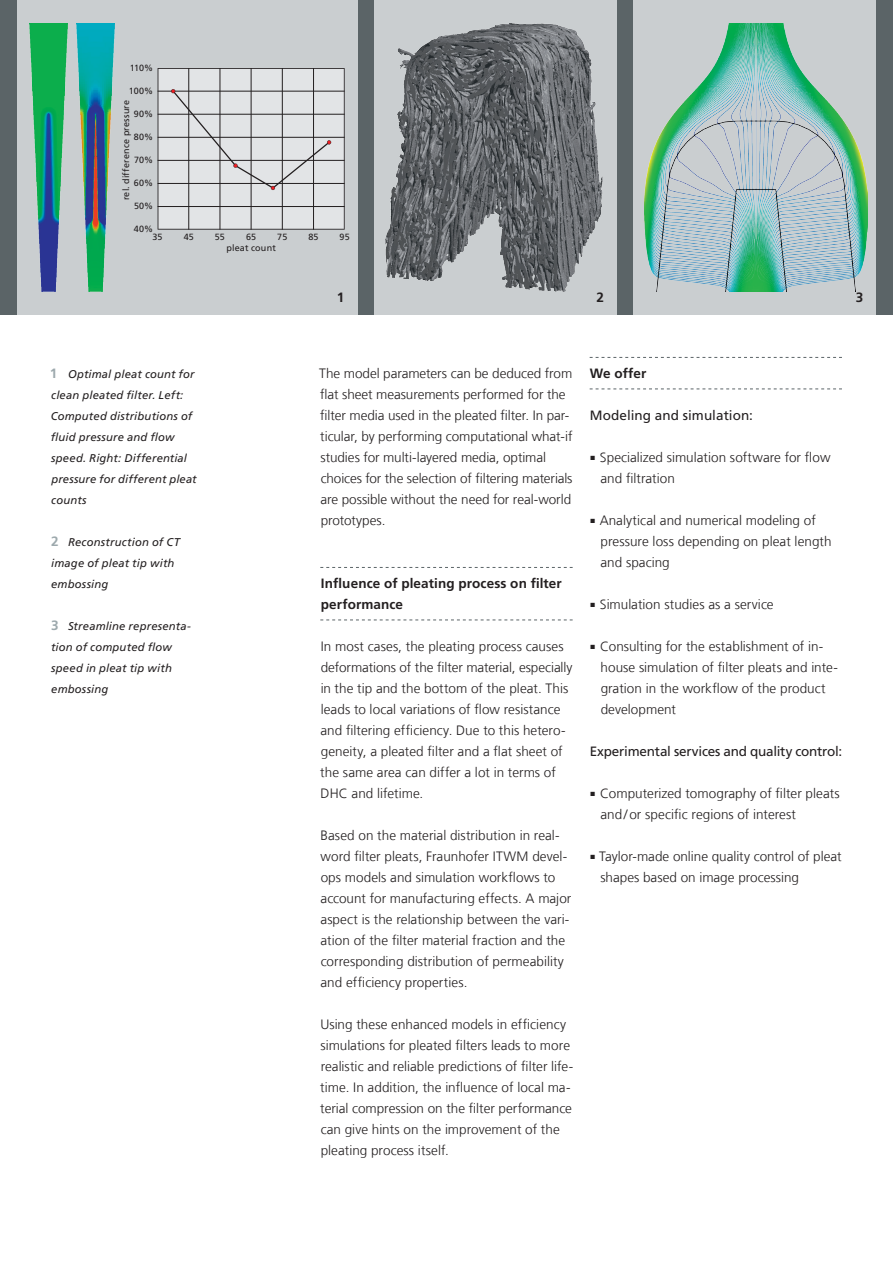
<style>
.page{position:relative;width:893px;height:1263px;background:#fff}
.page>*{position:absolute;margin:0;border:0;box-sizing:border-box;transform-origin:0 0}
.t1{font:300 13.5px/21px "Frutiger LT Com";color:#231f20}
.t2{font:13.5px "Frutiger LT Com";letter-spacing:-.01em;color:#231f20}
.t3{font:700 13.5px/21px "Frutiger LT Com";letter-spacing:.01em;color:#231f20}
.t4{font:italic 11.25px/21px "Frutiger LT Com";letter-spacing:.015em;color:#231f20}
.t5{font:9px "Frutiger LT Com";letter-spacing:.02em;color:#231f20}
.s1{font-weight:700;font-style:normal;font-size:13.5px;color:#9da9ad}
</style>
<div class="page">
<div style="left:0;top:0;width:893px;height:315px;background:#5b6467"></div>
<div style="left:374px;top:0;width:243px;height:315px;background:#caced0"></div>
<img style="left:385px;top:23px;width:218px;height:268px">
<div style="left:17px;top:0;width:340px;height:315px;background:#caced0"></div>
<div style="left:634px;top:0;width:242px;height:315px;background:#caced0"></div>
<img style="left:645px;top:23px;width:222px;height:268px">
<svg style="left:158px;top:68px;width:187px;height:162px;background:#d1d2d4"></svg>
<img style="left:30px;top:23px;width:37px;height:268px">
<img style="left:77px;top:23px;width:37px;height:268px">
<svg style="left:320px;top:567px;width:253px;height:1px"></svg>
<svg style="left:320px;top:620px;width:253px;height:1px"></svg>
<svg style="left:590px;top:357px;width:252px;height:1px"></svg>
<svg style="left:590px;top:389px;width:252px;height:1px"></svg>
<p class="t5" style="left:130px;top:62px;width:25px">110%</p>
<p class="t5" style="left:121px;top:200px;width:102px;rotate:-90deg">rel. difference pressure</p>
<p class="t5" style="left:129px;top:85px;width:26px">100%</p>
<p class="t5" style="left:134px;top:108px;width:21px">90%</p>
<p class="t5" style="left:134px;top:132px;width:21px">80%</p>
<p class="t5" style="left:134px;top:155px;width:21px">70%</p>
<p class="t5" style="left:134px;top:178px;width:21px">60%</p>
<p class="t5" style="left:134px;top:201px;width:21px">50%</p>
<p class="t5" style="left:134px;top:224px;width:21px">40%</p>
<p class="t5" style="left:152px;top:232px;width:12px">35</p>
<p class="t5" style="left:184px;top:232px;width:12px">45</p>
<p class="t5" style="left:215px;top:232px;width:12px">55</p>
<p class="t5" style="left:246px;top:232px;width:12px">65</p>
<p class="t5" style="left:277px;top:232px;width:12px">75</p>
<p class="t5" style="left:308px;top:232px;width:12px">85</p>
<p class="t5" style="left:340px;top:232px;width:12px">95</p>
<p class="t5" style="left:226px;top:242px;width:51px">pleat count</p>
<p class="t4" style="left:50px;top:364px;width:148px"><span class="s1">1</span> Optimal pleat count for clean pleated filter. Left:<br>Computed distributions of fluid pressure and flow speed. Right: Differential pressure for different pleat counts</p>
<p class="t4" style="left:51px;top:532px;width:131px"><span class="s1">2</span> Reconstruction of CT image of pleat tip with embossing</p>
<p class="t4" style="left:51px;top:616px;width:141px"><span class="s1">3</span> Streamline representa&shy;tion of computed flow speed in pleat tip with embossing</p>
<p class="t3" style="left:337px;top:287px;width:9px">1</p>
<p class="t3" style="left:596px;top:287px;width:9px">2</p>
<p class="t3" style="left:856px;top:287px;width:9px">3</p>
<p class="t1" style="left:319px;top:363px;width:255px">The model parameters can be deduced from flat sheet measurements performed for the filter media used in the pleated filter. In par&shy;ticular, by performing computational what-if studies for multi-layered media, optimal choices for the selection of filtering materials are possible without the need for real-world prototypes.</p>
<p class="t3" style="left:321px;top:573px;width:243px">Influence of pleating process on filter performance</p>
<p class="t1" style="left:320px;top:636px;width:254px">In most cases, the pleating process causes deformations of the filter material, especially in the tip and the bottom of the pleat. This leads to local variations of flow resistance and filtering efficiency. Due to this hetero&shy;geneity, a pleated filter and a flat sheet of the same area can differ a lot in terms of DHC and lifetime.</p>
<p class="t1" style="left:321px;top:825px;width:252px">Based on the material distribution in real&shy;word filter pleats, Fraunhofer ITWM devel&shy;ops models and simulation workflows to account for manufacturing effects. A major aspect is the relationship between the vari&shy;ation of the filter material fraction and the corresponding distribution of permeability and efficiency properties.</p>
<p class="t1" style="left:320px;top:1014px;width:254px">Using these enhanced models in efficiency simulations for pleated filters leads to more realistic and reliable predictions of filter life&shy;time. In addition, the influence of local ma&shy;terial compression on the filter performance can give hints on the improvement of the pleating process itself.</p>
<p class="t3" style="left:590px;top:363px;width:58px">We offer</p>
<p class="t2" style="left:590px;top:407px;width:165px">Modeling and simulation:</p>
<p class="t1" style="left:600px;top:447px;width:232px;text-indent:-10px">■ Specialized simulation software for flow and filtration</p>
<p class="t1" style="left:600px;top:510px;width:233px;text-indent:-10px">■ Analytical and numerical modeling of pressure loss depending on pleat length and spacing</p>
<p class="t1" style="left:591px;top:594px;width:185px">■ Simulation studies as a service</p>
<p class="t1" style="left:601px;top:636px;width:239px;text-indent:-10px">■ Consulting for the establishment of in&shy;house simulation of filter pleats and inte&shy;gration in the workflow of the product development</p>
<p class="t2" style="left:590px;top:743px;width:254px">Experimental services and quality control:</p>
<p class="t1" style="left:600px;top:783px;width:241px;text-indent:-10px">■ Computerized tomography of filter pleats and/or specific regions of interest</p>
<p class="t1" style="left:600px;top:846px;width:243px;text-indent:-10px">■ Taylor-made online quality control of pleat shapes based on image processing</p>
</div>
